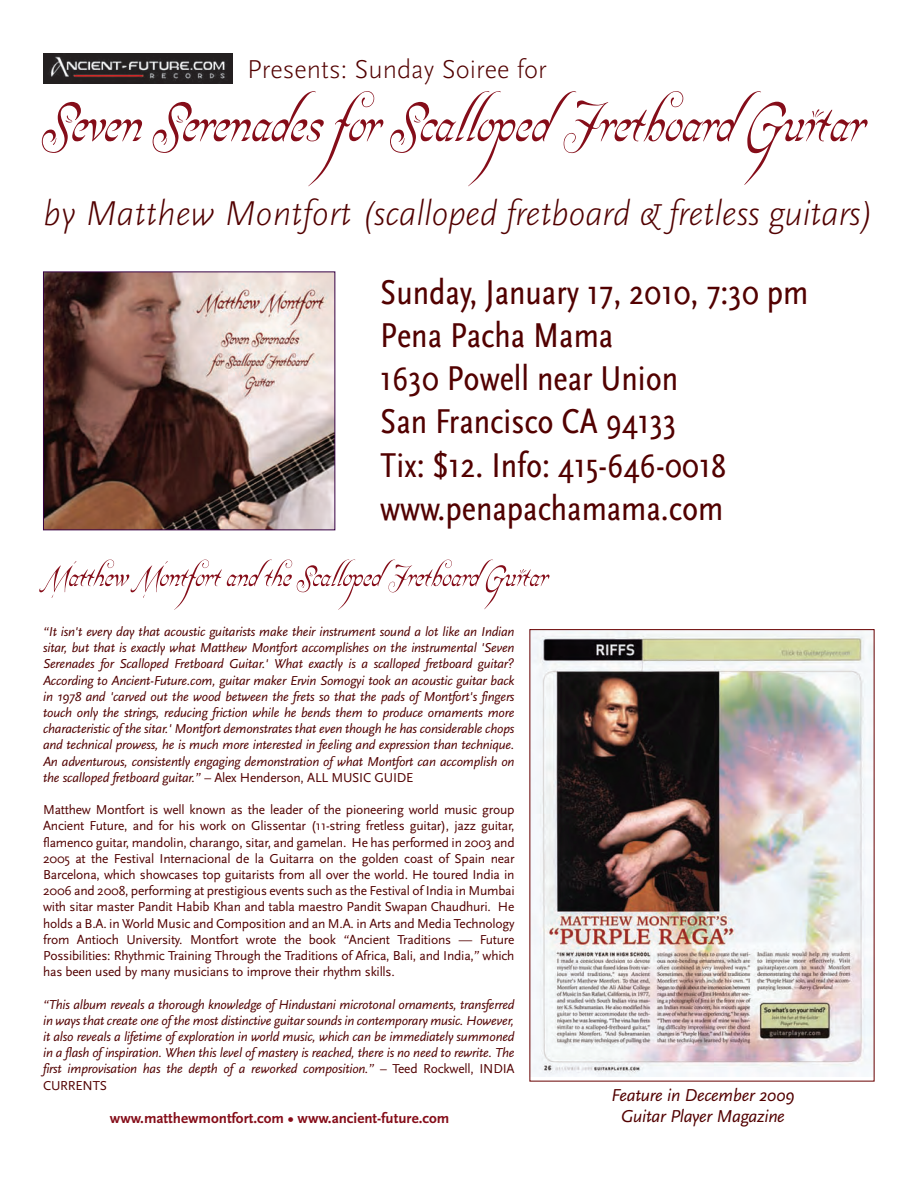
<style>
.page{position:relative;width:918px;height:1188px;background:#fff}
.page>*{position:absolute;margin:0;border:0;box-sizing:border-box;transform-origin:0 0}
.t1{font:102px "Elfin";color:#850d19}
.t2{font:54px "Elfin";color:#850d19}
.t3{font:condensed 36px/43.2px "Scala Sans OT";color:#520100}
.t4{font:italic 300 36px "Scala Sans OT";letter-spacing:-.015em;color:#520100}
.t5{font:300 27px "Scala Sans OT";color:#520100}
.t6{font:italic 18px/21.6px "Scala Sans OT";letter-spacing:-.015em;color:#520100;text-align:center}
.t7{font:700 15px "Scala Sans OT";color:#850d19}
.t8{font:italic 13.5px/16.2px "Scala Sans OT";letter-spacing:-.015em;color:#520100;text-align:justify}
.t9{font:13.5px/16.2px "Scala Sans OT";letter-spacing:-.015em;color:#520100;text-align:justify}
.s1{font-style:normal}
.s2{font-style:italic}
</style>
<div class="page">
<img style="left:45px;top:274px;width:288px;height:254px">
<div style="left:43px;top:272px;width:292px;height:258px;border:1px solid #360043"></div>
<img style="left:43px;top:54px;width:189px;height:30px">
<img style="left:532px;top:631px;width:341px;height:445px">
<h3 class="t5" style="left:247px;top:60px;width:301px">Presents: Sunday Soiree for</h3>
<h1 class="t1" style="left:43px;top:46px;width:823px">Seven Serenades for Scalloped Fretboard Guitar</h1>
<h3 class="t4" style="left:43px;top:201px;width:831px">by Matthew Montfort (scalloped fretboard &amp; fretless guitars)</h3>
<h3 class="t3" style="left:380px;top:275px;width:430px">Sunday, January 17, 2010, 7:30 pm<br>Pena Pacha Mama<br>1630 Powell near Union<br>San Francisco CA 94133<br>Tix: $12. Info: 415-646-0018 www.penapachamama.com</h3>
<h2 class="t2" style="left:43px;top:536px;width:506px">Matthew Montfort and the Scalloped Fretboard Guitar</h2>
<p class="t8" style="left:43px;top:625px;width:473px">“It isn't every day that acoustic guitarists make their instrument sound a lot like an Indian sitar, but that is exactly what Matthew Montfort accomplishes on the instrumental 'Seven Serenades for Scalloped Fretboard Guitar.' What exactly is a scalloped fretboard guitar?<br>According to Ancient-Future.com, guitar maker Ervin Somogyi took an acoustic guitar back in 1978 and 'carved out the wood between the frets so that the pads of Montfort's fingers touch only the strings, reducing friction while he bends them to produce ornaments more characteristic of the sitar.' Montfort demonstrates that even though he has considerable chops and technical prowess, he is much more interested in feeling and expression than technique.<br>An adventurous, consistently engaging demonstration of what Montfort can accomplish on the scalloped fretboard guitar.” <span class="s1">– Alex Henderson, ALL MUSIC GUIDE</span></p>
<p class="t9" style="left:43px;top:803px;width:473px">Matthew Montfort is well known as the leader of the pioneering world music group Ancient Future, and for his work on Glissentar (11-string fretless guitar), jazz guitar, flamenco guitar, mandolin, charango, sitar, and gamelan. He has performed in 2003 and 2005 at the Festival Internacional de la Guitarra on the golden coast of Spain near Barcelona, which showcases top guitarists from all over the world. He toured India in 2006 and 2008, performing at prestigious events such as the Festival of India in Mumbai with sitar master Pandit Habib Khan and tabla maestro Pandit Swapan Chaudhuri. He holds a B.A. in World Music and Composition and an M.A. in Arts and Media Technology from Antioch University. Montfort wrote the book <span class="s2">“</span>Ancient Traditions — Future Possibilities: Rhythmic Training Through the Traditions of Africa, Bali, and India,<span class="s2">”</span> which has been used by many musicians to improve their rhythm skills.</p>
<p class="t8" style="left:43px;top:998px;width:473px">“This album reveals a thorough knowledge of Hindustani microtonal ornaments, transferred in ways that create one of the most distinctive guitar sounds in contemporary music. However, it also reveals a lifetime of exploration in world music, which can be immediately summoned in a flash of inspiration. When this level of mastery is reached, there is no need to rewrite. The first improvisation has the depth of a reworked composition.” <span class="s1">– Teed Rockwell, INDIA CURRENTS</span></p>
<p class="t7" style="left:110px;top:1113px;width:341px">www.matthewmontfort.com • www.ancient-future.com</p>
<h3 class="t6" style="left:611px;top:1086px;width:185px">Feature in December 2009<br>Guitar Player Magazine</h3>
</div>
